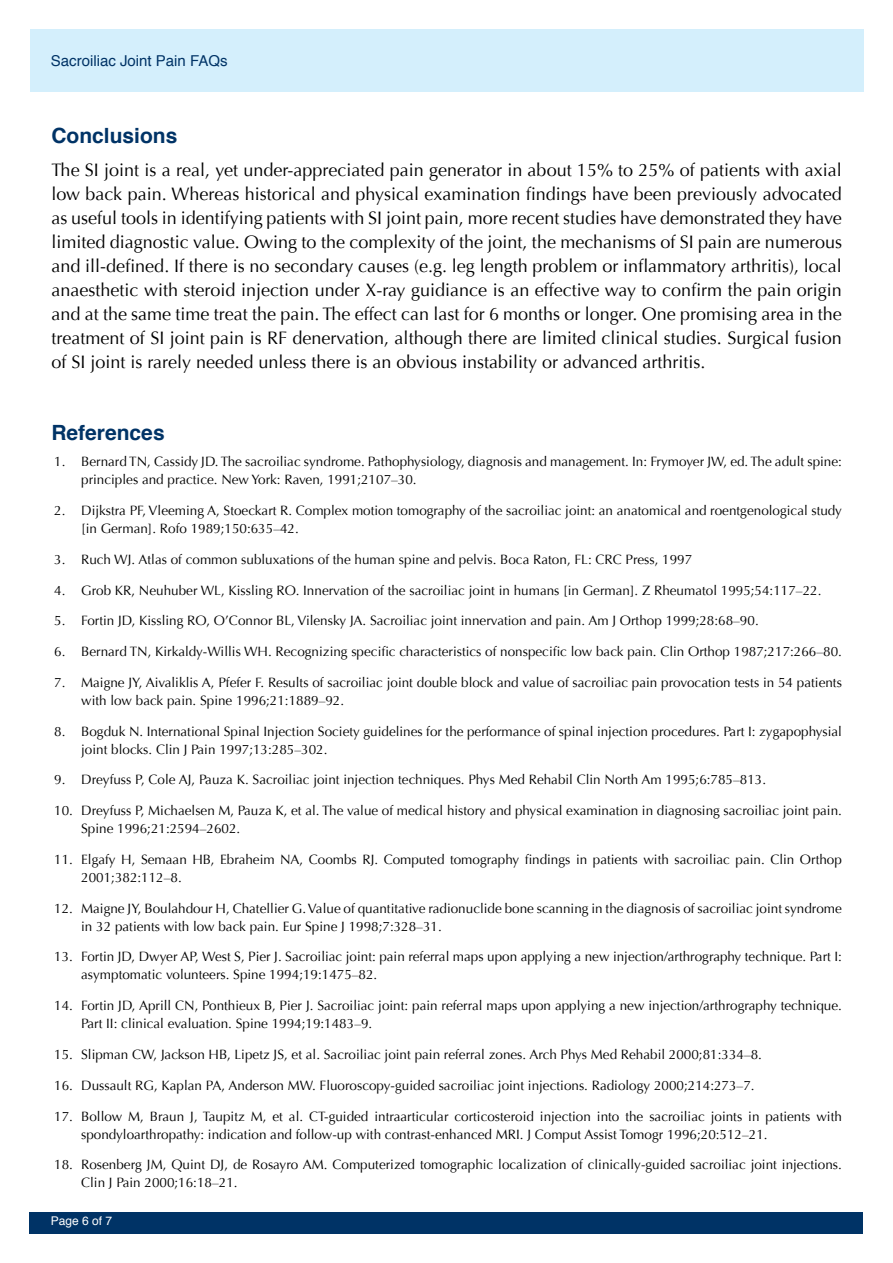
<style>
.page{position:relative;width:893px;height:1263px;background:#fff}
.page>*{position:absolute;margin:0;border:0;box-sizing:border-box;transform-origin:0 0}
.Heading{font:700 21px "Helvetica";color:#036}
.Normal_Paragraph{font:18px/24px "Optima";color:#000;text-align:justify}
.t1{font:15px "Helvetica";color:#036}
.t2{font:13.5px/18px "Optima";color:#000}
.t3{font:12px "Helvetica";color:#fff}
</style>
<div class="page">
<div style="left:30px;top:1212px;width:833px;height:21px;background:#036"></div>
<div style="left:30px;top:30px;width:833px;height:62px;background:#d4effc"></div>
<p class="t1" style="left:51px;top:50px;width:178px">Sacroiliac Joint Pain FAQs</p>
<p class="Heading" style="left:51px;top:119px;width:128px">Conclusions</p>
<p class="Normal_Paragraph" style="left:51px;top:158px;width:792px">The SI joint is a real, yet under-appreciated pain generator in about 15% to 25% of patients with axial low back pain. Whereas historical and physical examination findings have been previously advocated as useful tools in identifying patients with SI joint pain, more recent studies have demonstrated they have limited diagnostic value. Owing to the complexity of the joint, the mechanisms of SI pain are numerous and ill-defined. If there is no secondary causes (e.g. leg length problem or inflammatory arthritis), local anaesthetic with steroid injection under X-ray guidiance is an effective way to confirm the pain origin and at the same time treat the pain. The effect can last for 6 months or longer. One promising area in the treatment of SI joint pain is RF denervation, although there are limited clinical studies. Surgical fusion of SI joint is rarely needed unless there is an obvious instability or advanced arthritis.</p>
<p class="Heading" style="left:51px;top:415px;width:115px">References</p>
<p class="t2" style="left:81px;top:453px;width:762px;text-indent:-27px">1. Bernard TN, Cassidy JD. The sacroiliac syndrome. Pathophysiology, diagnosis and management. In: Frymoyer JW, ed. The adult spine: principles and practice. New York: Raven, 1991;2107–30.</p>
<p class="t2" style="left:81px;top:502px;width:762px;text-indent:-27px">2. Dijkstra PF, Vleeming A, Stoeckart R. Complex motion tomography of the sacroiliac joint: an anatomical and roentgenological study [in German]. Rofo 1989;150:635–42.</p>
<p class="t2" style="left:54px;top:550px;width:640px">3. Ruch WJ. Atlas of common subluxations of the human spine and pelvis. Boca Raton, FL: CRC Press, 1997</p>
<p class="t2" style="left:54px;top:581px;width:769px">4. Grob KR, Neuhuber WL, Kissling RO. Innervation of the sacroiliac joint in humans [in German]. Z Rheumatol 1995;54:117–22.</p>
<p class="t2" style="left:54px;top:612px;width:706px">5. Fortin JD, Kissling RO, O’Connor BL, Vilensky JA. Sacroiliac joint innervation and pain. Am J Orthop 1999;28:68–90.</p>
<p class="t2" style="left:54px;top:643px;width:789px">6. Bernard TN, Kirkaldy-Willis WH. Recognizing specific characteristics of nonspecific low back pain. Clin Orthop 1987;217:266–80.</p>
<p class="t2" style="left:81px;top:673px;width:762px;text-indent:-27px">7. Maigne JY, Aivaliklis A, Pfefer F. Results of sacroiliac joint double block and value of sacroiliac pain provocation tests in 54 patients with low back pain. Spine 1996;21:1889–92.</p>
<p class="t2" style="left:81px;top:722px;width:762px;text-indent:-27px">8. Bogduk N. International Spinal Injection Society guidelines for the performance of spinal injection procedures. Part I: zygapophysial joint blocks. Clin J Pain 1997;13:285–302.</p>
<p class="t2" style="left:54px;top:771px;width:713px">9. Dreyfuss P, Cole AJ, Pauza K. Sacroiliac joint injection techniques. Phys Med Rehabil Clin North Am 1995;6:785–813.</p>
<p class="t2" style="left:81px;top:802px;width:762px;text-indent:-27px">10. Dreyfuss P, Michaelsen M, Pauza K, et al. The value of medical history and physical examination in diagnosing sacroiliac joint pain.<br>Spine 1996;21:2594–2602.</p>
<p class="t2" style="left:81px;top:850px;width:762px;text-indent:-27px">11. Elgafy H, Semaan HB, Ebraheim NA, Coombs RJ. Computed tomography findings in patients with sacroiliac pain. Clin Orthop<br>2001;382:112–8.</p>
<p class="t2" style="left:81px;top:899px;width:762px;text-indent:-27px">12. Maigne JY, Boulahdour H, Chatellier G. Value of quantitative radionuclide bone scanning in the diagnosis of sacroiliac joint syndrome in 32 patients with low back pain. Eur Spine J 1998;7:328–31.</p>
<p class="t2" style="left:81px;top:948px;width:762px;text-indent:-27px">13. Fortin JD, Dwyer AP, West S, Pier J. Sacroiliac joint: pain referral maps upon applying a new injection/arthrography technique. Part I: asymptomatic volunteers. Spine 1994;19:1475–82.</p>
<p class="t2" style="left:81px;top:997px;width:762px;text-indent:-27px">14. Fortin JD, Aprill CN, Ponthieux B, Pier J. Sacroiliac joint: pain referral maps upon applying a new injection/arthrography technique.<br>Part II: clinical evaluation. Spine 1994;19:1483–9.</p>
<p class="t2" style="left:54px;top:1045px;width:709px">15. Slipman CW, Jackson HB, Lipetz JS, et al. Sacroiliac joint pain referral zones. Arch Phys Med Rehabil 2000;81:334–8.</p>
<p class="t2" style="left:54px;top:1076px;width:702px">16. Dussault RG, Kaplan PA, Anderson MW. Fluoroscopy-guided sacroiliac joint injections. Radiology 2000;214:273–7.</p>
<p class="t2" style="left:81px;top:1107px;width:762px;text-indent:-27px">17. Bollow M, Braun J, Taupitz M, et al. CT-guided intraarticular corticosteroid injection into the sacroiliac joints in patients with spondyloarthropathy: indication and follow-up with contrast-enhanced MRI. J Comput Assist Tomogr 1996;20:512–21.</p>
<p class="t2" style="left:81px;top:1156px;width:762px;text-indent:-27px">18. Rosenberg JM, Quint DJ, de Rosayro AM. Computerized tomographic localization of clinically-guided sacroiliac joint injections.<br>Clin J Pain 2000;16:18–21.</p>
<p class="t3" style="left:51px;top:1212px;width:63px">Page 6 of 7</p>
</div>
